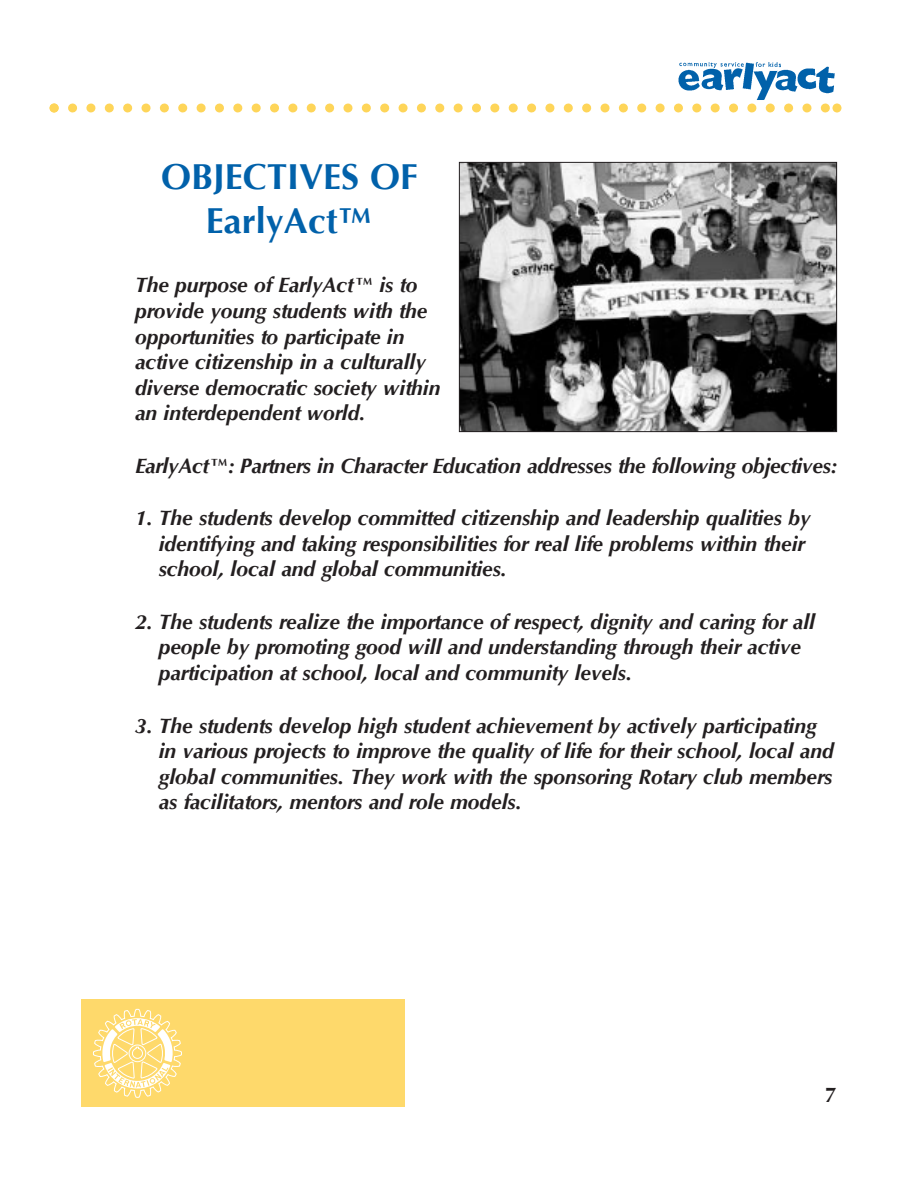
<style>
.page{position:relative;width:918px;height:1188px;background:#fff}
.page>*{position:absolute;margin:0;border:0;box-sizing:border-box;transform-origin:0 0}
.t1{font:700 36px/43.8px "Optima";color:#0161aa;text-align:center}
.t2{font:italic 700 21px/25.5px "Optima";color:#231f20}
.t3{font:700 21px "Optima";color:#231f20}
</style>
<div class="page">
<svg style="left:50px;top:104px;width:792px;height:8px"></svg>
<img style="left:678px;top:62px;width:157px;height:38px">
<img style="left:461px;top:164px;width:374px;height:266px">
<div style="left:459px;top:162px;width:378px;height:270px;border:1px solid #231f20"></div>
<div style="left:81px;top:999px;width:324px;height:108px;background:#fed96b"></div>
<svg style="left:93px;top:1009px;width:89px;height:89px"></svg>
<div style="left:129px;top:1045px;width:17px;height:17px;border:1px solid #fff;border-radius:50%"></div>
<h1 class="t1" style="left:161px;top:156px;width:259px">OBJECTIVES OF<br>EarlyAct™</h1>
<p class="t2" style="left:135px;top:273px;width:307px">The purpose of EarlyAct™ is to provide young students with the opportunities to participate in active citizenship in a culturally diverse democratic society within an interdependent world.</p>
<p class="t2" style="left:135px;top:453px;width:704px">EarlyAct™: Partners in Character Education addresses the following objectives:</p>
<p class="t2" style="left:159px;top:505px;width:653px;text-indent:-24px">1. The students develop committed citizenship and leadership qualities by identifying and taking responsibilities for real life problems within their school, local and global communities.</p>
<p class="t2" style="left:159px;top:609px;width:658px;text-indent:-24px">2. The students realize the importance of respect, dignity and caring for all people by promoting good will and understanding through their active participation at school, local and community levels.</p>
<p class="t2" style="left:159px;top:713px;width:676px;text-indent:-24px">3. The students develop high student achievement by actively participating in various projects to improve the quality of life for their school, local and global communities. They work with the sponsoring Rotary club members as facilitators, mentors and role models.</p>
<p class="t3" style="left:825px;top:1082px;width:13px">7</p>
</div>
